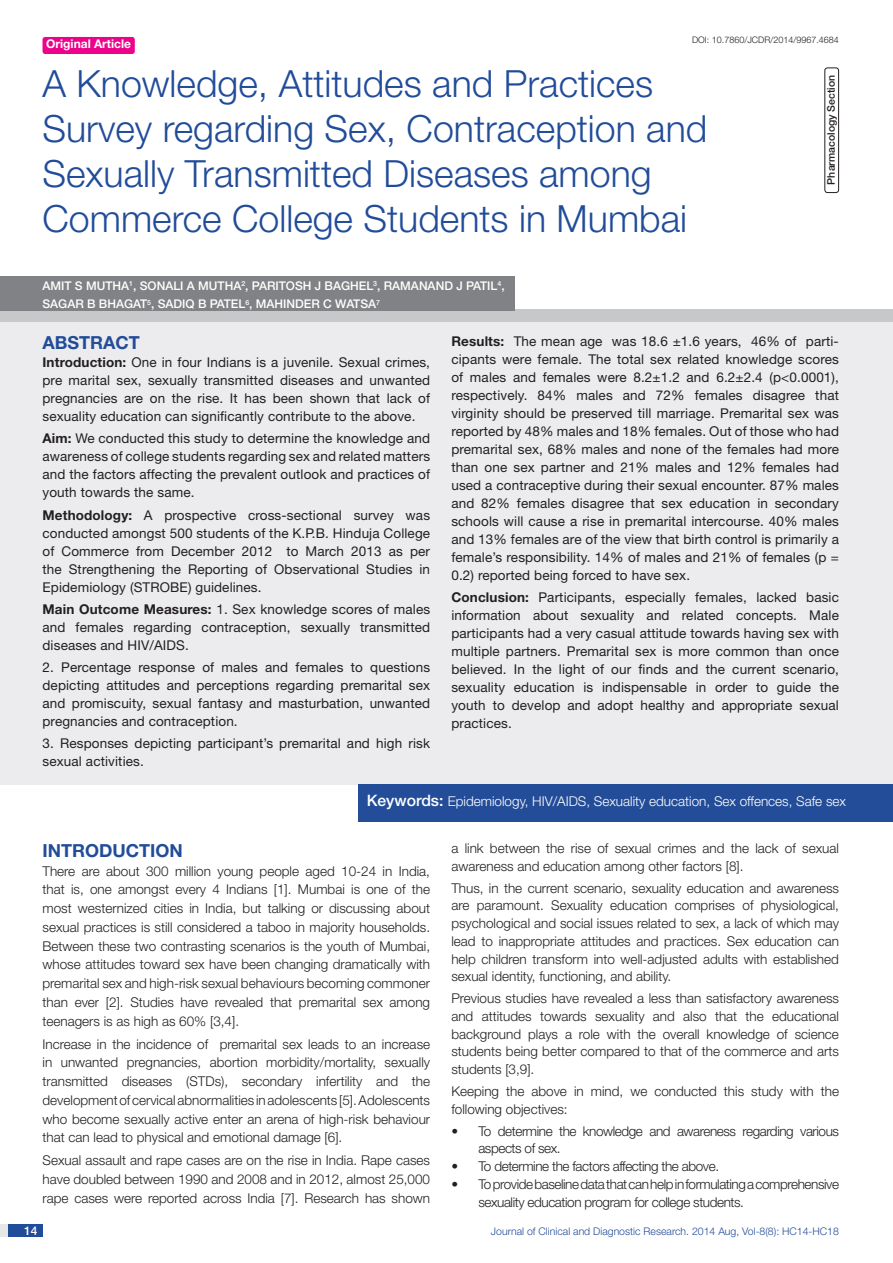
<style>
.page{position:relative;width:893px;height:1263px;background:#fff}
.page>*{position:absolute;margin:0;border:0;box-sizing:border-box;transform-origin:0 0}
.t1{font:300 37.5px/45px "Helvetica Neue";color:#214c99}
.Heading{font:700 18px "Helvetica Neue";color:#214c99}
.Abstract_head{font:700 18px "Helvetica Neue";color:#214c99}
.Body_text{font:13.5px/18px "Helvetica Neue";letter-spacing:.01em;color:#231f20;text-align:justify}
.Body_text-2{font:300 13.5px/18.8px "Helvetica Neue";color:#231f20;text-align:justify}
.Bullet__sub{font:300 13.5px/17.7px "Helvetica Neue";letter-spacing:-.03em;color:#231f20}
.t2{font:300 13.5px "Helvetica Neue";color:#fff}
.Author{font:500 12px/18.8px "Helvetica Neue";color:#fff}
.t3{font:700 12px "Helvetica Neue";color:#fff}
.t4{font:300 10.5px "Helvetica Neue";color:#214c99}
.t5{font:500 10.5px "Helvetica Neue";color:#231f20}
.DOI{font:300 9px "Helvetica Neue";color:#231f20}
.s1{color:#244d99}
.s2{font-weight:700}
.s3{font-weight:500;font-size:15.75px}
.s4{font-weight:500}
</style>
<div class="page">
<div style="left:0;top:1224px;width:43px;height:13px;background:#e6e7e9"></div>
<div style="left:8px;top:1224px;width:35px;height:13px;background:#214c99"></div>
<div style="left:43px;top:37px;width:92px;height:17px;background:#ed028c;border-radius:3px"></div>
<div style="left:0;top:320px;width:893px;height:465px;background:#ececee"></div>
<div style="left:0;top:310px;width:893px;height:12px;background:#c7c8ca"></div>
<div style="left:358px;top:784px;width:535px;height:37px;background:#244d99"></div>
<div style="left:0;top:276px;width:514px;height:35px;background:#808285"></div>
<div style="left:824px;top:67px;width:15px;height:126px;border:1px solid #231f20;border-radius:3px"></div>
<p class="t3" style="left:46px;top:37px;width:87px">Original Article</p>
<p class="DOI" style="left:692px;top:35px;width:148px">DOI: 10.7860/JCDR/2014/9967.4684</p>
<p class="t1" style="left:43px;top:60px;width:666px">A Knowledge, Attitudes and Practices Survey regarding Sex, Contraception and Sexually Transmitted Diseases among Commerce College Students in Mumbai</p>
<p class="Author" style="left:43px;top:276px;width:464px">AMIT S MUTHA<sup>1</sup>, SONALI A MUTHA<sup>2</sup>, PARITOSH J BAGHEL<sup>3</sup>, RAMANAND J PATIL<sup>4</sup>,<br>SAGAR B BHAGAT<sup>5</sup>, SADIQ B PATEL<sup>6</sup>, MAHINDER C WATSA<sup>7</sup></p>
<p class="t5" style="left:825px;top:185px;width:111px;rotate:-90deg">PHARMACOLOGY SECTION</p>
<p class="Abstract_head" style="left:43px;top:332px;width:99px">ABST<span class="s1">RAC</span>T</p>
<p class="Body_text" style="left:43px;top:353px;width:389px"><span class="s2">Introduction:</span> One in four Indians is a juvenile. Sexual crimes, pre marital sex, sexually transmitted diseases and unwanted pregnancies are on the rise. It has been shown that lack of sexuality education can significantly contribute to the above.</p>
<p class="Body_text" style="left:43px;top:429px;width:389px"><span class="s2">Aim:</span> We conducted this study to determine the knowledge and awareness of college students regarding sex and related matters and the factors affecting the prevalent outlook and practices of youth towards the same.</p>
<p class="Body_text" style="left:43px;top:506px;width:389px"><span class="s2">Methodology:</span> A prospective cross-sectional survey was conducted amongst 500 students of the K.P.B. Hinduja College of Commerce from December 2012 to March 2013 as per the Strengthening the Reporting of Observational Studies in Epidemiology (STROBE) guidelines.</p>
<p class="Body_text" style="left:43px;top:600px;width:389px"><span class="s2">Main Outcome Measures:</span> 1. Sex knowledge scores of males and females regarding contraception, sexually transmitted diseases and HIV/AIDS.</p>
<p class="Body_text" style="left:43px;top:658px;width:389px">2. Percentage response of males and females to questions depicting attitudes and perceptions regarding premarital sex and promiscuity, sexual fantasy and masturbation, unwanted pregnancies and contraception.</p>
<p class="Body_text" style="left:43px;top:734px;width:389px">3. Responses depicting participant’s premarital and high risk sexual activities.</p>
<p class="Body_text" style="left:451px;top:332px;width:389px"><span class="s2">Results:</span> The mean age was 18.6 ±1.6 years, 46% of parti&shy;cipants were female. The total sex related knowledge scores of males and females were 8.2±1.2 and 6.2±2.4 (p&lt;0.0001), respectively. 84% males and 72% females disagree that virginity should be preserved till marriage. Premarital sex was reported by 48% males and 18% females. Out of those who had premarital sex, 68% males and none of the females had more than one sex partner and 21% males and 12% females had used a contraceptive during their sexual encounter. 87% males and 82% females disagree that sex education in secondary schools will cause a rise in premarital intercourse. 40% males and 13% females are of the view that birth control is primarily a female’s responsibility. 14% of males and 21% of females (p = 0.2) reported being forced to have sex.</p>
<p class="Body_text" style="left:451px;top:588px;width:389px"><span class="s2">Conclusion:</span> Participants, especially females, lacked basic information about sexuality and related concepts. Male participants had a very casual attitude towards having sex with multiple partners. Premarital sex is more common than once believed. In the light of our finds and the current scenario, sexuality education is indispensable in order to guide the youth to develop and adopt healthy and appropriate sexual practices.</p>
<p class="t2" style="left:367px;top:793px;width:481px"><span class="s3">KEYWORDS:</span> Epidemiology, HIV/AIDS, Sexuality education, Sex offences, Safe sex</p>
<p class="Heading" style="left:43px;top:839px;width:33px">Intro</p>
<p class="Heading" style="left:99px;top:839px;width:39px">ductio</p>
<p class="Heading" style="left:169px;top:839px;width:15px">n</p>
<p class="Body_text-2" style="left:43px;top:861px;width:389px">There are about 300 million young people aged 10-24 in India, that is, one amongst every 4 Indians [1]. Mumbai is one of the most westernized cities in India, but talking or discussing about sexual practices is still considered a taboo in majority households.<br>Between these two contrasting scenarios is the youth of Mumbai, whose attitudes toward sex have been changing dramatically with premarital sex and high-risk sexual behaviours becoming commoner than ever [2]. Studies have revealed that premarital sex among teenagers is as high as 60% [3,4].</p>
<p class="Body_text-2" style="left:43px;top:1034px;width:389px">Increase in the incidence of premarital sex leads to an increase in unwanted pregnancies, abortion morbidity/mortality, sexually transmitted diseases (STDs), secondary infertility and the development of cervical abnormalities in adolescents [5]. Adolescents who become sexually active enter an arena of high-risk behaviour that can lead to physical and emotional damage [6].</p>
<p class="Body_text-2" style="left:43px;top:1151px;width:389px">Sexual assault and rape cases are on the rise in India. Rape cases have doubled between 1990 and 2008 and in 2012, almost 25,000 rape cases were reported across India [7]. Research has shown</p>
<p class="Body_text-2" style="left:451px;top:839px;width:389px;line-height:17.7px">a link between the rise of sexual crimes and the lack of sexual awareness and education among other factors [8].</p>
<p class="Body_text-2" style="left:451px;top:879px;width:389px;line-height:17.7px">Thus, in the current scenario, sexuality education and awareness are paramount. Sexuality education comprises of physiological, psychological and social issues related to sex, a lack of which may lead to inappropriate attitudes and practices. Sex education can help children transform into well-adjusted adults with established sexual identity, functioning, and ability.</p>
<p class="Body_text-2" style="left:451px;top:989px;width:389px;line-height:17.7px">Previous studies have revealed a less than satisfactory awareness and attitudes towards sexuality and also that the educational background plays a role with the overall knowledge of science students being better compared to that of the commerce and arts students [3,9].</p>
<p class="Body_text-2" style="left:451px;top:1082px;width:389px;line-height:17.7px">Keeping the above in mind, we conducted this study with the following objectives:</p>
<p class="Bullet__sub" style="left:478px;top:1122px;width:362px;text-indent:-27px"><span class="s4">•</span> To determine the knowledge and awareness regarding various aspects of sex.</p>
<p class="Bullet__sub" style="left:451px;top:1157px;width:269px"><span class="s4">•</span> To determine the factors affecting the above.</p>
<p class="Bullet__sub" style="left:478px;top:1174px;width:362px;text-indent:-27px"><span class="s4">•</span> To provide baseline data that can help in formulating a comprehensive sexuality education program for college students.</p>
<p class="Author" style="left:24px;top:1221px;width:15px">14</p>
<p class="t4" style="left:491px;top:1225px;width:350px">Journal of Clinical and Diagnostic Research. 2014 Aug, Vol-8(8): HC14-HC18</p>
</div>
